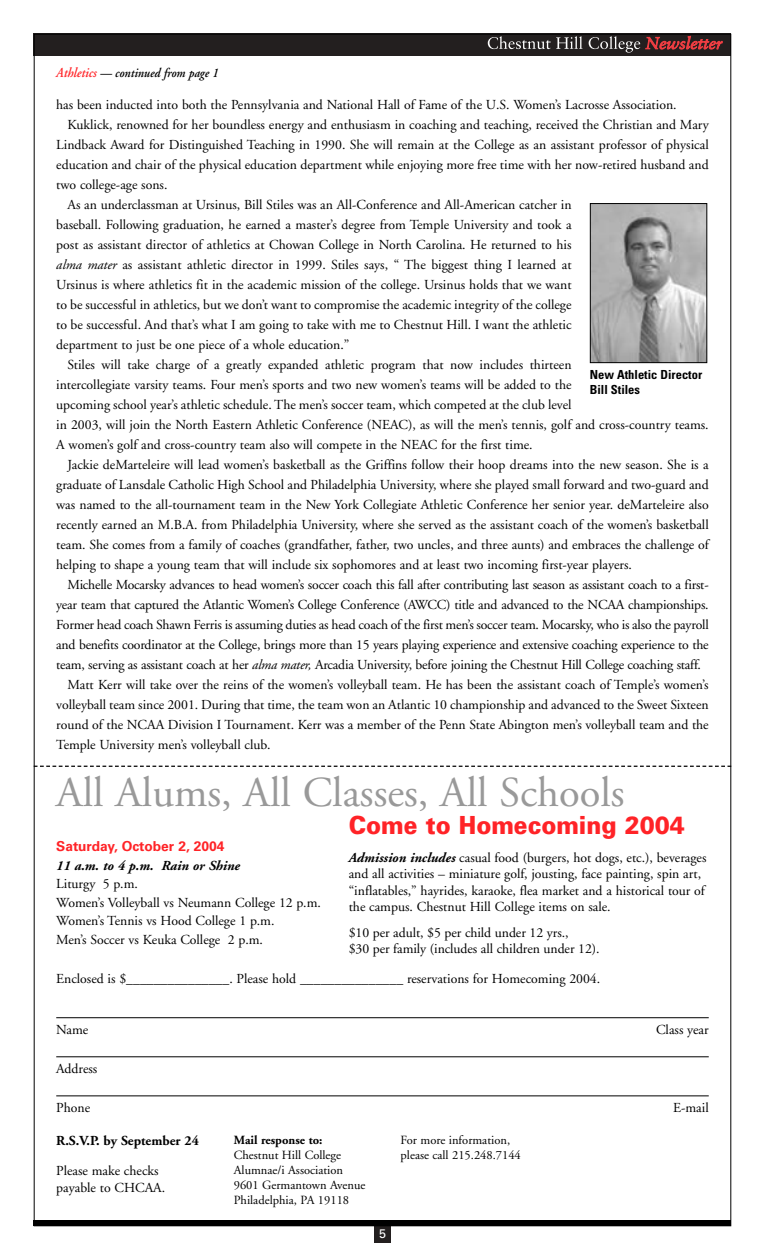
<style>
.page{position:relative;width:765px;height:1260px;background:#fff}
.page>*{position:absolute;margin:0;border:0;box-sizing:border-box;transform-origin:0 0}
.t1{font:42.5px "Adobe Garamond";color:#999}
.t2{font:900 25px "Univers";color:#ff2327;scale:.9 1}
.t3{font:13.75px/16.5px "Adobe Garamond";color:#000}
.t4{font:italic 700 13.75px "Adobe Garamond";color:#000}
.t5{font:700 13.75px "Univers";color:#ff2327}
.t6{font:700 13.75px "Adobe Garamond";color:#000}
.t7{font:italic 600 13.12px "Adobe Garamond";color:#000;scale:.9 1}
.t8{font:12.5px/15px "Adobe Garamond";color:#000}
.t9{font:700 condensed 12.5px/15px "Univers";color:#000}
.t10{font:700 12.5px "Adobe Garamond";color:#000}
.t11{font:12.5px "Univers";color:#fff}
.s1{font-size:13.75px;color:#ff2327}
.s2{font-style:italic}
.s3{font-weight:700;font-style:italic}
</style>
<div class="page">
<div style="left:34px;top:34px;width:697px;height:22px;background:#231f1f"></div>
<div style="left:374px;top:1226px;width:17px;height:17px;background:#231f1f"></div>
<svg style="left:488px;top:36px;width:95px;height:13px"></svg>
<svg style="left:589px;top:36px;width:51px;height:17px"></svg>
<svg style="left:646px;top:36px;width:77px;height:14px"></svg>
<div style="left:34px;top:1221px;width:697px;height:5px;background:#000"></div>
<img style="left:592px;top:205px;width:113px;height:156px">
<div style="left:590px;top:203px;width:117px;height:160px;border:1px solid #000"></div>
<hr style="left:56px;top:1018px;width:653px;height:1px;background:#000">
<hr style="left:56px;top:1057px;width:653px;height:1px;background:#000">
<hr style="left:56px;top:1096px;width:653px;height:1px;background:#000">
<svg style="left:36px;top:766px;width:693px;height:1px"></svg>
<p class="t7" style="left:56px;top:68px;width:182px"><span class="s1">Athletics</span> — continued from page 1</p>
<p class="t3" style="left:56px;top:97px;width:622px">has been inducted into both the Pennsylvania and National Hall of Fame of the U.S. Women’s Lacrosse Association.</p>
<p class="t3" style="left:68px;top:117px;width:643px">Kuklick, renowned for her boundless energy and enthusiasm in coaching and teaching, received the Christian and Mary</p>
<p class="t3" style="left:56px;top:137px;width:654px">Lindback Award for Distinguished Teaching in 1990. She will remain at the College as an assistant professor of physical</p>
<p class="t3" style="left:56px;top:157px;width:654px">education and chair of the physical education department while enjoying more free time with her now-retired husband and</p>
<p class="t3" style="left:56px;top:177px;width:113px">two college-age sons.</p>
<p class="t3" style="left:68px;top:197px;width:506px">As an underclassman at Ursinus, Bill Stiles was an All-Conference and All-American catcher in</p>
<p class="t3" style="left:56px;top:217px;width:517px">baseball. Following graduation, he earned a master’s degree from Temple University and took a</p>
<p class="t3" style="left:56px;top:237px;width:517px">post as assistant director of athletics at Chowan College in North Carolina. He returned to his</p>
<p class="t3" style="left:56px;top:257px;width:517px"><span class="s2">alma mater</span> as assistant athletic director in 1999. Stiles says, “ The biggest thing I learned at</p>
<p class="t3" style="left:56px;top:277px;width:517px">Ursinus is where athletics fit in the academic mission of the college. Ursinus holds that we want</p>
<p class="t3" style="left:56px;top:297px;width:517px">to be successful in athletics, but we don’t want to compromise the academic integrity of the college</p>
<p class="t3" style="left:56px;top:317px;width:517px">to be successful. And that’s what I am going to take with me to Chestnut Hill. I want the athletic</p>
<p class="t3" style="left:56px;top:337px;width:295px">department to just be one piece of a whole education.”</p>
<p class="t3" style="left:68px;top:357px;width:506px">Stiles will take charge of a greatly expanded athletic program that now includes thirteen</p>
<p class="t3" style="left:56px;top:377px;width:517px">intercollegiate varsity teams. Four men’s sports and two new women’s teams will be added to the</p>
<p class="t3" style="left:56px;top:397px;width:517px">upcoming school year’s athletic schedule. The men’s soccer team, which competed at the club level</p>
<p class="t3" style="left:56px;top:417px;width:654px">in 2003, will join the North Eastern Athletic Conference (NEAC), as will the men’s tennis, golf and cross-country teams.</p>
<p class="t3" style="left:56px;top:437px;width:478px">A women’s golf and cross-country team also will compete in the NEAC for the first time.</p>
<p class="t3" style="left:68px;top:457px;width:643px">Jackie deMarteleire will lead women’s basketball as the Griffins follow their hoop dreams into the new season. She is a</p>
<p class="t3" style="left:56px;top:477px;width:654px">graduate of Lansdale Catholic High School and Philadelphia University, where she played small forward and two-guard and</p>
<p class="t3" style="left:56px;top:497px;width:654px">was named to the all-tournament team in the New York Collegiate Athletic Conference her senior year. deMarteleire also</p>
<p class="t3" style="left:56px;top:517px;width:654px">recently earned an M.B.A. from Philadelphia University, where she served as the assistant coach of the women’s basketball</p>
<p class="t3" style="left:56px;top:537px;width:654px">team. She comes from a family of coaches (grandfather, father, two uncles, and three aunts) and embraces the challenge of</p>
<p class="t3" style="left:56px;top:557px;width:577px">helping to shape a young team that will include six sophomores and at least two incoming first-year players.</p>
<p class="t3" style="left:68px;top:577px;width:643px">Michelle Mocarsky advances to head women’s soccer coach this fall after contributing last season as assistant coach to a first-</p>
<p class="t3" style="left:56px;top:597px;width:654px">year team that captured the Atlantic Women’s College Conference (AWCC) title and advanced to the NCAA championships.</p>
<p class="t3" style="left:56px;top:617px;width:654px">Former head coach Shawn Ferris is assuming duties as head coach of the first men’s soccer team. Mocarsky, who is also the payroll</p>
<p class="t3" style="left:56px;top:637px;width:654px">and benefits coordinator at the College, brings more than 15 years playing experience and extensive coaching experience to the</p>
<p class="t3" style="left:56px;top:657px;width:646px">team, serving as assistant coach at her <span class="s2">alma mater,</span> Arcadia University, before joining the Chestnut Hill College coaching staff.</p>
<p class="t3" style="left:68px;top:677px;width:643px">Matt Kerr will take over the reins of the women’s volleyball team. He has been the assistant coach of Temple’s women’s</p>
<p class="t3" style="left:56px;top:697px;width:654px">volleyball team since 2001. During that time, the team won an Atlantic 10 championship and advanced to the Sweet Sixteen</p>
<p class="t3" style="left:56px;top:717px;width:654px">round of the NCAA Division I Tournament. Kerr was a member of the Penn State Abington men’s volleyball team and the</p>
<p class="t3" style="left:56px;top:737px;width:216px">Temple University men’s volleyball club.</p>
<p class="t9" style="left:590px;top:369px;width:114px">New Athletic Director<br>Bill Stiles</p>
<h1 class="t1" style="left:56px;top:776px;width:570px">All Alums, All Classes, All Schools</h1>
<h2 class="t2" style="left:349px;top:816px;width:375px">Come to Homecoming 2004</h2>
<p class="t5" style="left:56px;top:841px;width:170px">Saturday, October 2, 2004</p>
<p class="t4" style="left:56px;top:860px;width:185px">11 a.m. to 4 p.m. Rain or Shine</p>
<p class="t3" style="left:56px;top:876px;width:266px;line-height:18.5px">Liturgy 5 p.m.<br>Women’s Volleyball vs Neumann College 12 p.m.<br>Women’s Tennis vs Hood College 1 p.m.<br>Men’s Soccer vs Keuka College 2 p.m.</p>
<p class="t3" style="left:349px;top:850px;width:359px"><span class="s3">Admission includes</span> casual food (burgers, hot dogs, etc.), beverages and all activities – miniature golf, jousting, face painting, spin art, “inflatables,” hayrides, karaoke, flea market and a historical tour of the campus. Chestnut Hill College items on sale.</p>
<p class="t3" style="left:349px;top:925px;width:252px">$10 per adult, $5 per child under 12 yrs.,<br>$30 per family (includes all children under 12).</p>
<p class="t3" style="left:56px;top:972px;width:546px">Enclosed is $_______________. Please hold _______________ reservations for Homecoming 2004.</p>
<p class="t3" style="left:56px;top:1023px;width:34px">Name</p>
<p class="t3" style="left:656px;top:1023px;width:54px">Class year</p>
<p class="t3" style="left:56px;top:1062px;width:43px">Address</p>
<p class="t3" style="left:56px;top:1101px;width:35px">Phone</p>
<p class="t3" style="left:673px;top:1101px;width:37px">E-mail</p>
<p class="t6" style="left:56px;top:1135px;width:144px">R.S.V.P. by September 24</p>
<p class="t3" style="left:56px;top:1164px;width:111px">Please make checks payable to CHCAA.</p>
<p class="t10" style="left:234px;top:1135px;width:90px">Mail response to:</p>
<p class="t8" style="left:234px;top:1149px;width:133px">Chestnut Hill College<br>Alumnae/i Association<br>9601 Germantown Avenue<br>Philadelphia, PA 19118</p>
<p class="t11" style="left:379px;top:1229px;width:8px">5</p>
<p class="t8" style="left:401px;top:1134px;width:122px">For more information, please call 215.248.7144</p>
</div>
